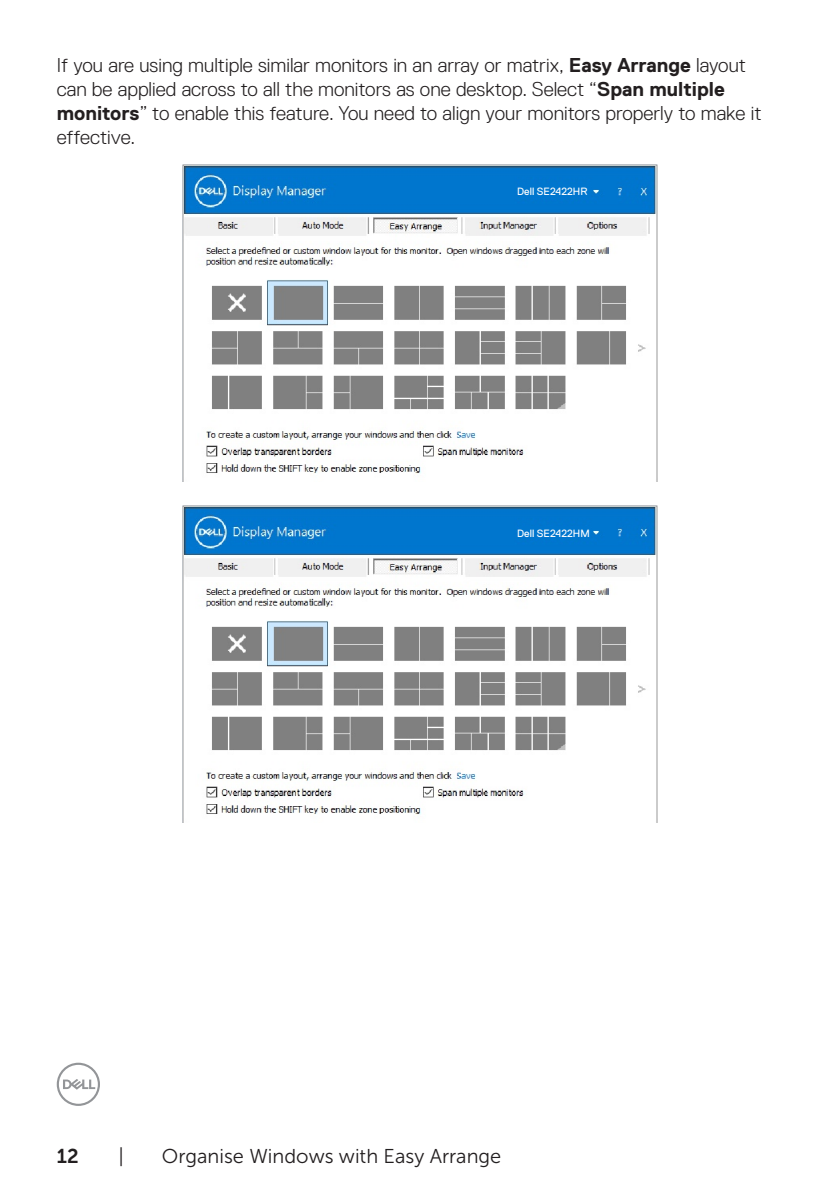
<style>
.page{position:relative;width:840px;height:1191px;background:#fff}
.page>*{position:absolute;margin:0;border:0;box-sizing:border-box;transform-origin:0 0}
.Paragraph{font:300 20px/24px "Dell Replica";color:#231f20}
.t1{font:20px "Museo Sans For Dell 300";color:#231f20}
.t2{font:20px "Museo Sans For Dell 700";color:#231f20}
.t3{font:10.6px "Dell Replica";color:#fff}
.s1{font-weight:700}
</style>
<div class="page">
<svg style="left:57px;top:1062px;width:43px;height:44px"></svg>
<img style="left:182px;top:164px;width:475px;height:317px">
<div style="left:519px;top:185px;width:71px;height:12px;background:#0076ce"></div>
<img style="left:182px;top:505px;width:475px;height:318px">
<div style="left:519px;top:526px;width:71px;height:12px;background:#0076ce"></div>
<p class="Paragraph" style="left:57px;top:53px;width:705px">If you are using multiple similar monitors in an array or matrix, <span class="s1">Easy Arrange</span> layout can be applied across to all the monitors as one desktop. Select “<span class="s1">Span multiple monitors</span>” to enable this feature. You need to align your monitors properly to make it effective.</p>
<p class="t3" style="left:517px;top:186px;width:72px">Dell SE2422HR</p>
<p class="t3" style="left:517px;top:527px;width:74px">Dell SE2422HM</p>
<p class="t2" style="left:57px;top:1144px;width:23px">12</p>
<p class="t1" style="left:119px;top:1145px;width:7px">|</p>
<p class="t1" style="left:162px;top:1145px;width:341px">Organise Windows with Easy Arrange</p>
</div>
